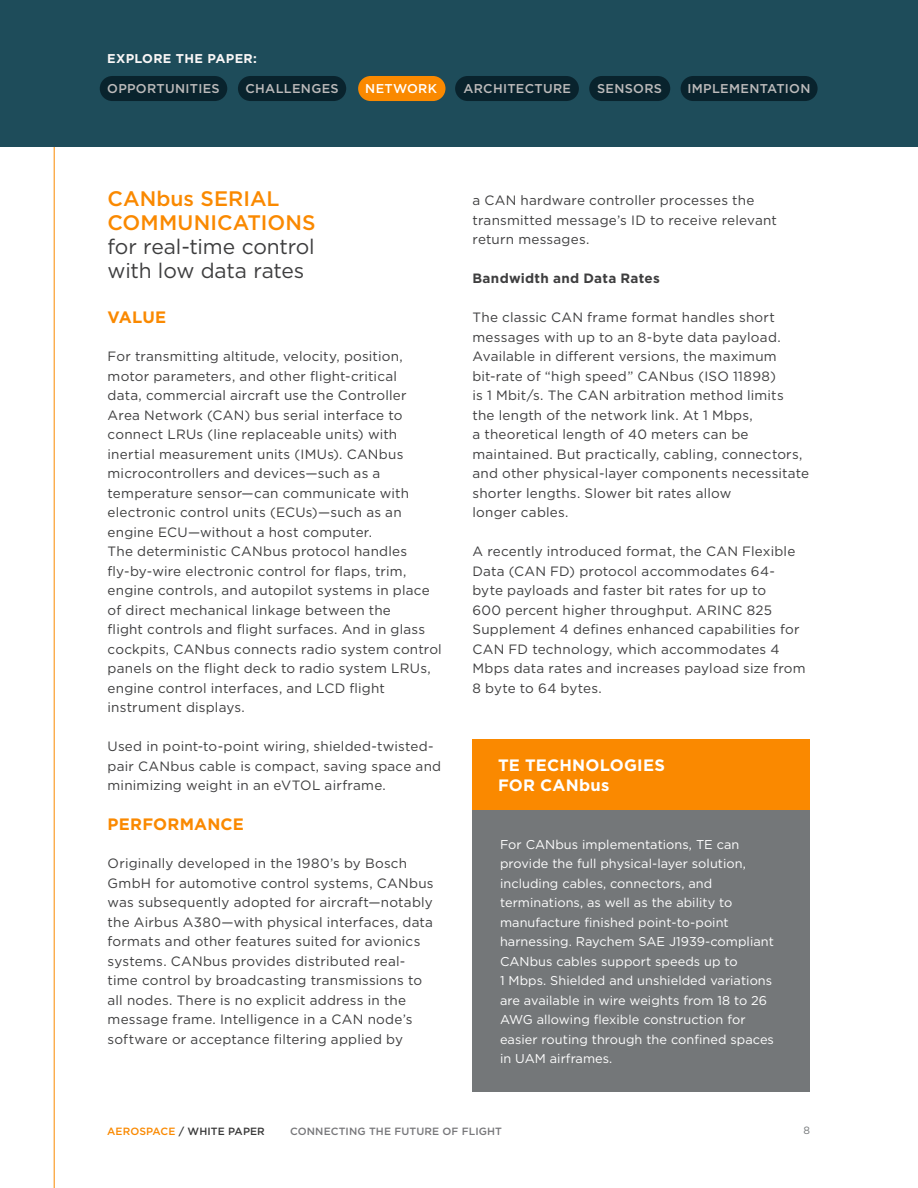
<style>
.page{position:relative;width:918px;height:1188px;background:#fff}
.page>*{position:absolute;margin:0;border:0;box-sizing:border-box;transform-origin:0 0}
.t1{font:21px/24px "Gotham";letter-spacing:-.015em;color:#3e3e3f}
.t2{font:700 16.5px/19.5px "Gotham";letter-spacing:.015em;color:#fff}
.t3{font:700 16.5px "Gotham";letter-spacing:.01em;color:#fa8900}
.BODY_ALT{font:13.5px/19.5px "Gotham";letter-spacing:.015em;color:#3e3e3f}
.BODY_ALT-2{font:700 13.5px "Gotham";letter-spacing:.02em;color:#3e3e3f}
.TE_Technologies_Para{font:12.75px/19.5px "Gotham";letter-spacing:.005em;color:#fff}
.t4{font:500 12.75px "Gotham";letter-spacing:.025em;color:#bdbbbb}
.t5{font:700 12.75px "Gotham";letter-spacing:.025em;color:#f9f6f6}
.t6{font:500 12.75px "Gotham";letter-spacing:.025em;color:#fff}
.t7{font:500 10.5px "Gotham";letter-spacing:.01em;color:#77777a}
.t8{font:500 10.5px "Gotham";letter-spacing:.01em;color:#383838}
.t9{font:10.5px "Gotham";color:#747779}
.s1{font-weight:500;color:#fa8900}
.s2{color:#fa8900}
</style>
<div class="page">
<hr style="left:54px;top:0;width:1px;height:1188px;background:#fa8900">
<div style="left:0;top:0;width:918px;height:147px;background:#1e4c5a"></div>
<div style="left:472px;top:810px;width:338px;height:282px;background:#747779"></div>
<div style="left:472px;top:740px;width:338px;height:70px;background:#fa8900"></div>
<div style="left:589px;top:76px;width:81px;height:25px;background:#09232d;border-radius:13px"></div>
<div style="left:100px;top:76px;width:127px;height:25px;background:#09232d;border-radius:13px"></div>
<div style="left:238px;top:76px;width:108px;height:25px;background:#09232d;border-radius:13px"></div>
<div style="left:358px;top:76px;width:88px;height:25px;background:#fa8900;border-radius:13px"></div>
<div style="left:455px;top:76px;width:124px;height:25px;background:#09232d;border-radius:13px"></div>
<div style="left:681px;top:76px;width:137px;height:25px;background:#09232d;border-radius:13px"></div>
<p class="t5" style="left:107px;top:50px;width:151px">EXPLORE THE PAPER:</p>
<p class="t4" style="left:107px;top:80px;width:114px">OPPORTUNITIES</p>
<p class="t4" style="left:246px;top:80px;width:95px">CHALLENGES</p>
<p class="t6" style="left:365px;top:80px;width:73px">NETWORK</p>
<p class="t4" style="left:463px;top:80px;width:109px">ARCHITECTURE</p>
<p class="t4" style="left:597px;top:80px;width:66px">SENSORS</p>
<p class="t4" style="left:688px;top:80px;width:124px">IMPLEMENTATION</p>
<h1 class="t1" style="left:108px;top:186px;width:209px"><span class="s1">CANbus SERIAL<br>COMMUNICATIONS </span>for real-time control with low data rates</h1>
<h3 class="t3" style="left:108px;top:306px;width:60px">VALUE</h3>
<p class="BODY_ALT" style="left:108px;top:347px;width:336px">For transmitting altitude, velocity, position, motor parameters, and other flight-critical<br>data, commercial aircraft use the Controller Area Network (CAN) bus serial interface to connect LRUs (line replaceable units) with inertial measurement units (IMUs). CANbus microcontrollers and devices—such as a temperature sensor—can communicate with electronic control units (ECUs)—such as an engine ECU—without a host computer.<br>The deterministic CANbus protocol handles fly-by-wire electronic control for flaps, trim, engine controls, and autopilot systems in place of direct mechanical linkage between the<br>flight controls and flight surfaces. And in glass cockpits, CANbus connects radio system control panels on the flight deck to radio system LRUs, engine control interfaces, and LCD flight instrument displays.</p>
<p class="BODY_ALT" style="left:108px;top:737px;width:335px">Used in point-to-point wiring, shielded-twisted&shy;pair CANbus cable is compact, saving space and minimizing weight in an eVTOL airframe.</p>
<h3 class="t3" style="left:108px;top:813px;width:138px">PERFORMANCE</h3>
<p class="BODY_ALT" style="left:108px;top:854px;width:328px">Originally developed in the 1980’s by Bosch GmbH for automotive control systems, CANbus was subsequently adopted for aircraft—notably the Airbus A380—with physical interfaces, data formats and other features suited for avionics systems. CANbus provides distributed real&shy;time control by broadcasting transmissions to all nodes. There is no explicit address in the message frame. Intelligence in a CAN node’s software or acceptance filtering applied by</p>
<p class="BODY_ALT" style="left:472px;top:191px;width:306px">a CAN hardware controller processes the transmitted message’s ID to receive relevant return messages.</p>
<p class="BODY_ALT-2" style="left:472px;top:270px;width:189px">Bandwidth and Data Rates</p>
<p class="BODY_ALT" style="left:472px;top:308px;width:338px">The classic CAN frame format handles short messages with up to an 8-byte data payload.<br>Available in different versions, the maximum bit-rate of “high speed” CANbus (ISO 11898)<br>is 1 Mbit/s. The CAN arbitration method limits the length of the network link. At 1 Mbps,<br>a theoretical length of 40 meters can be maintained. But practically, cabling, connectors, and other physical-layer components necessitate shorter lengths. Slower bit rates allow<br>longer cables.</p>
<p class="BODY_ALT" style="left:472px;top:542px;width:335px">A recently introduced format, the CAN Flexible Data (CAN FD) protocol accommodates 64- byte payloads and faster bit rates for up to<br>600 percent higher throughput. ARINC 825<br>Supplement 4 defines enhanced capabilities for CAN FD technology, which accommodates 4<br>Mbps data rates and increases payload size from 8 byte to 64 bytes.</p>
<h3 class="t2" style="left:498px;top:755px;width:168px">TE TECHNOLOGIES<br>FOR CANbus</h3>
<p class="TE_Technologies_Para" style="left:500px;top:834px;width:275px">For CANbus implementations, TE can provide the full physical-layer solution, including cables, connectors, and terminations, as well as the ability to manufacture finished point-to-point harnessing. Raychem SAE J1939-compliant CANbus cables support speeds up to<br>1 Mbps. Shielded and unshielded variations are available in wire weights from 18 to 26<br>AWG allowing flexible construction for easier routing through the confined spaces in UAM airframes.</p>
<p class="t8" style="left:107px;top:1124px;width:159px"><span class="s2">AEROSPACE</span> / WHITE PAPER</p>
<p class="t7" style="left:290px;top:1124px;width:213px">CONNECTING THE FUTURE OF FLIGHT</p>
<p class="t9" style="left:803px;top:1124px;width:8px">8</p>
</div>
